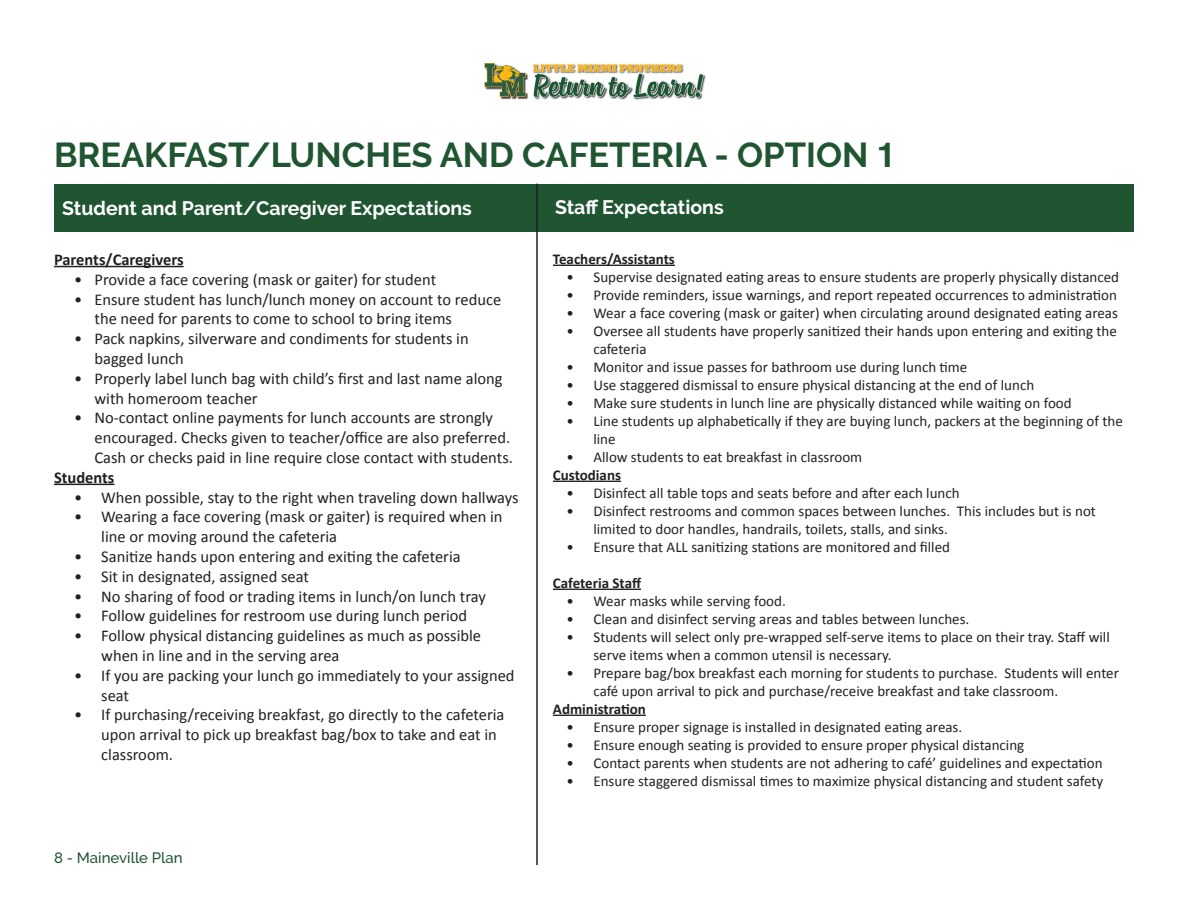
<style>
.page{position:relative;width:1188px;height:918px;background:#fff}
.page>*{position:absolute;margin:0;border:0;box-sizing:border-box;transform-origin:0 0}
.t1{font:700 34.5px "Raleway";color:#205532}
.t2{font:700 19.5px "Raleway";color:#fff}
.t3{font:16.5px/19.8px "Calibri";color:#231f20}
.t4{font:700 16.5px "Calibri";color:#231f20}
.t5{font:15px/18px "Calibri";color:#231f20}
.t6{font:700 15px "Calibri";color:#231f20}
.t7{font:500 15px "Raleway";color:#205532}
.s1{font-family:"Helvetica"}
</style>
<div class="page">
<img style="left:484px;top:63px;width:222px;height:37px">
<div style="left:54px;top:184px;width:1080px;height:48px;background:#205532"></div>
<hr style="left:536px;top:184px;width:2px;height:681px;background:#231f20">
<hr style="left:54px;top:266px;width:130px;height:1px;background:#231f20">
<hr style="left:54px;top:484px;width:61px;height:1px;background:#231f20">
<hr style="left:553px;top:265px;width:122px;height:1px;background:#231f20">
<hr style="left:553px;top:481px;width:68px;height:1px;background:#231f20">
<hr style="left:553px;top:589px;width:88px;height:1px;background:#231f20">
<hr style="left:553px;top:715px;width:93px;height:1px;background:#231f20">
<p class="t1" style="left:54px;top:135px;width:843px">BREAKFAST/LUNCHES AND CAFETERIA - OPTION <span class="s1">1</span></p>
<p class="t2" style="left:62px;top:197px;width:411px">Student and Parent/Caregiver Expectations</p>
<p class="t2" style="left:555px;top:196px;width:170px">Staff Expectations</p>
<p class="t4" style="left:54px;top:249px;width:131px">Parents/Caregivers</p>
<p class="t3" style="left:74px;top:270px;width:363px">• Provide a face covering (mask or gaiter) for student</p>
<p class="t3" style="left:94px;top:289px;width:408px;text-indent:-20px">• Ensure student has lunch/lunch money on account to reduce the need for parents to come to school to bring items</p>
<p class="t3" style="left:94px;top:329px;width:376px;text-indent:-20px">• Pack napkins, silverware and condiments for students in bagged lunch</p>
<p class="t3" style="left:94px;top:369px;width:410px;text-indent:-20px">• Properly label lunch bag with child’s first and last name along with homeroom teacher</p>
<p class="t3" style="left:94px;top:408px;width:420px;text-indent:-20px">• No-contact online payments for lunch accounts are strongly encouraged. Checks given to teacher/office are also preferred.<br>Cash or checks paid in line require close contact with students.</p>
<p class="t4" style="left:54px;top:467px;width:62px">Students</p>
<p class="t3" style="left:74px;top:487px;width:446px">• When possible, stay to the right when traveling down hallways</p>
<p class="t3" style="left:101px;top:507px;width:403px;text-indent:-27px">• Wearing a face covering (mask or gaiter) is required when in line or moving around the cafeteria</p>
<p class="t3" style="left:74px;top:547px;width:388px">• Sanitize hands upon entering and exiting the cafeteria</p>
<p class="t3" style="left:74px;top:567px;width:236px">• Sit in designated, assigned seat</p>
<p class="t3" style="left:74px;top:586px;width:413px">• No sharing of food or trading items in lunch/on lunch tray</p>
<p class="t3" style="left:74px;top:606px;width:395px">• Follow guidelines for restroom use during lunch period</p>
<p class="t3" style="left:101px;top:626px;width:381px;text-indent:-27px">• Follow physical distancing guidelines as much as possible when in line and in the serving area</p>
<p class="t3" style="left:101px;top:666px;width:415px;text-indent:-27px">• If you are packing your lunch go immediately to your assigned seat</p>
<p class="t3" style="left:101px;top:705px;width:405px;text-indent:-27px">• If purchasing/receiving breakfast, go directly to the cafeteria upon arrival to pick up breakfast bag/box to take and eat in classroom.</p>
<p class="t6" style="left:553px;top:249px;width:123px">Teachers/Assistants</p>
<p class="t5" style="left:566px;top:268px;width:554px">• Supervise designated eating areas to ensure students are properly physically distanced</p>
<p class="t5" style="left:566px;top:286px;width:552px">• Provide reminders, issue warnings, and report repeated occurrences to administration</p>
<p class="t5" style="left:566px;top:304px;width:553px">• Wear a face covering (mask or gaiter) when circulating around designated eating areas</p>
<p class="t5" style="left:593px;top:322px;width:525px;text-indent:-27px">• Oversee all students have properly sanitized their hands upon entering and exiting the cafeteria</p>
<p class="t5" style="left:566px;top:358px;width:402px">• Monitor and issue passes for bathroom use during lunch time</p>
<p class="t5" style="left:566px;top:376px;width:469px">• Use staggered dismissal to ensure physical distancing at the end of lunch</p>
<p class="t5" style="left:566px;top:394px;width:507px">• Make sure students in lunch line are physically distanced while waiting on food</p>
<p class="t5" style="left:593px;top:412px;width:531px;text-indent:-27px">• Line students up alphabetically if they are buying lunch, packers at the beginning of the line</p>
<p class="t5" style="left:566px;top:448px;width:297px">• Allow students to eat breakfast in classroom</p>
<p class="t6" style="left:553px;top:465px;width:70px">Custodians</p>
<p class="t5" style="left:566px;top:484px;width:395px">• Disinfect all table tops and seats before and after each lunch</p>
<p class="t5" style="left:593px;top:502px;width:504px;text-indent:-27px">• Disinfect restrooms and common spaces between lunches. This includes but is not limited to door handles, handrails, toilets, stalls, and sinks.</p>
<p class="t5" style="left:566px;top:538px;width:385px">• Ensure that ALL sanitizing stations are monitored and filled</p>
<p class="t6" style="left:553px;top:573px;width:90px">Cafeteria Staff</p>
<p class="t5" style="left:566px;top:592px;width:221px">• Wear masks while serving food.</p>
<p class="t5" style="left:566px;top:610px;width:404px">• Clean and disinfect serving areas and tables between lunches.</p>
<p class="t5" style="left:593px;top:628px;width:518px;text-indent:-27px">• Students will select only pre-wrapped self-serve items to place on their tray. Staff will serve items when a common utensil is necessary.</p>
<p class="t5" style="left:593px;top:664px;width:527px;text-indent:-27px">• Prepare bag/box breakfast each morning for students to purchase. Students will enter café upon arrival to pick and purchase/receive breakfast and take classroom.</p>
<p class="t6" style="left:553px;top:699px;width:94px">Administration</p>
<p class="t5" style="left:566px;top:718px;width:397px">• Ensure proper signage is installed in designated eating areas.</p>
<p class="t5" style="left:566px;top:736px;width:459px">• Ensure enough seating is provided to ensure proper physical distancing</p>
<p class="t5" style="left:566px;top:754px;width:538px">• Contact parents when students are not adhering to café’ guidelines and expectation</p>
<p class="t5" style="left:566px;top:772px;width:538px">• Ensure staggered dismissal times to maximize physical distancing and student safety</p>
<p class="t7" style="left:54px;top:850px;width:130px">8 - Maineville Plan</p>
</div>
